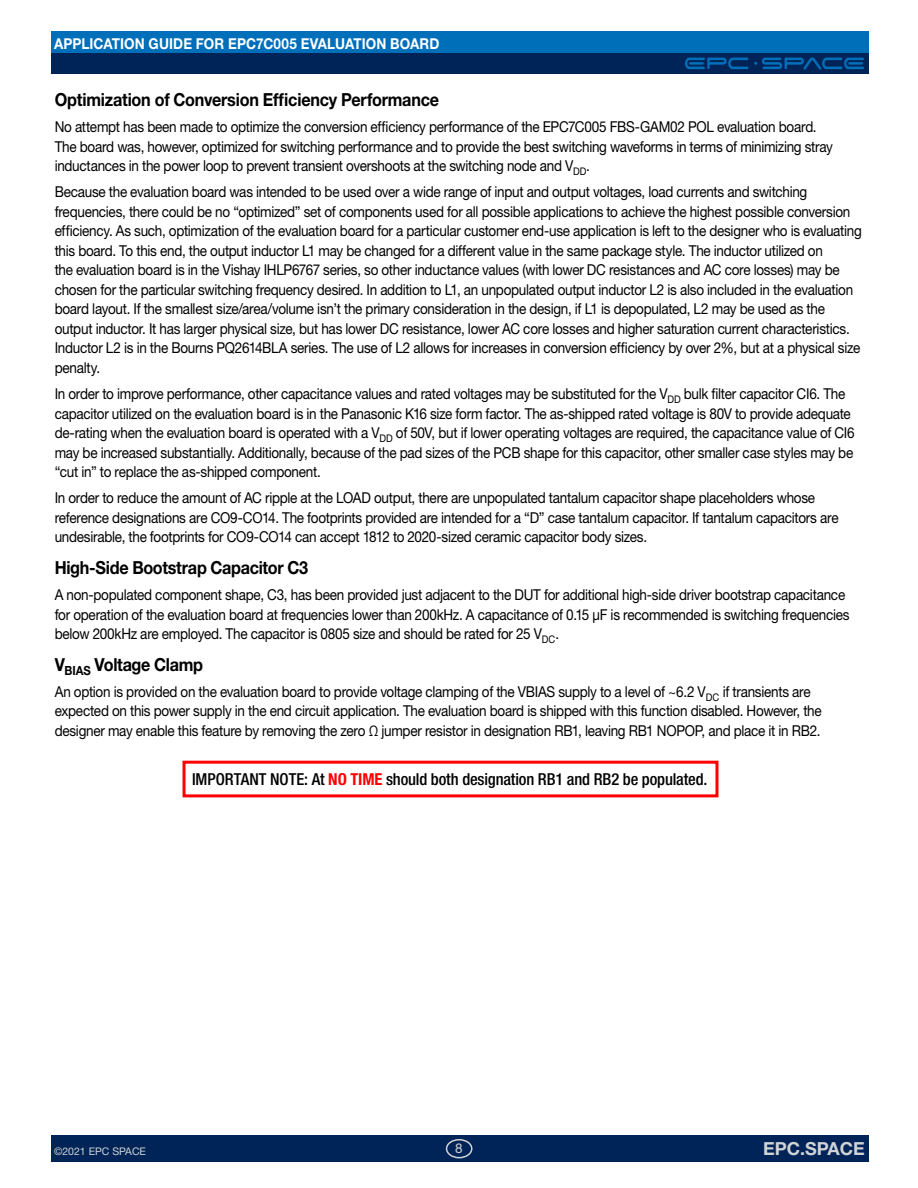
<style>
.page{position:relative;width:918px;height:1188px;background:#fff}
.page>*{position:absolute;margin:0;border:0;box-sizing:border-box;transform-origin:0 0}
.t1{font:700 18px "Helvetica Neue LT Std";letter-spacing:-.015em;color:#000;scale:.9 1}
.t2{font:700 18px "Helvetica Neue LT Std";color:#d1d3d4}
.t3{font:500 condensed 16.5px "Helvetica Neue LT Std";letter-spacing:-.01em;color:#000}
.t4{font:15px/19.5px "Helvetica Neue LT Std";letter-spacing:-.02em;color:#000;scale:.9 1}
.t5{font:700 15px "Helvetica Neue LT Std";letter-spacing:.01em;color:#fff;scale:.9 1}
.t6{font:13.5px "Helvetica Neue LT Std";color:#d1d3d4}
.t7{font:10.5px "Helvetica Neue LT Std";color:#d1d3d4}
.s1{font-weight:700;color:#f00}
</style>
<div class="page">
<div style="left:51px;top:1135px;width:817px;height:27px;background:#002458"></div>
<div style="left:51px;top:50px;width:817px;height:24px;background:#002458"></div>
<div style="left:446px;top:1139px;width:27px;height:19px;border:2px solid #d1d3d4;border-radius:50%"></div>
<svg style="left:685px;top:58px;width:63px;height:11px"></svg>
<svg style="left:754px;top:57px;width:110px;height:13px"></svg>
<div style="left:51px;top:31px;width:817px;height:21px;background:#006fba"></div>
<div style="left:183px;top:761px;width:535px;height:36px;border:3px solid #f00"></div>
<p class="t5" style="left:54px;top:34px;width:430px">APPLICATION GUIDE FOR EPC7C005 EVALUATION BOARD</p>
<p class="t1" style="left:55px;top:88px;width:429px">Optimization of Conversion Efficiency Performance</p>
<p class="t4" style="left:55px;top:117px;width:866px">No attempt has been made to optimize the conversion efficiency performance of the EPC7C005 FBS-GAM02 POL evaluation board.<br>The board was, however, optimized for switching performance and to provide the best switching waveforms in terms of minimizing stray inductances in the power loop to prevent transient overshoots at the switching node and V<sub>DD</sub>.</p>
<p class="t4" style="left:55px;top:182px;width:898px">Because the evaluation board was intended to be used over a wide range of input and output voltages, load currents and switching frequencies, there could be no “optimized” set of components used for all possible applications to achieve the highest possible conversion efficiency. As such, optimization of the evaluation board for a particular customer end-use application is left to the designer who is evaluating this board. To this end, the output inductor L1 may be changed for a different value in the same package style. The inductor utilized on<br>the evaluation board is in the Vishay IHLP6767 series, so other inductance values (with lower DC resistances and AC core losses) may be chosen for the particular switching frequency desired. In addition to L1, an unpopulated output inductor L2 is also included in the evaluation board layout. If the smallest size/area/volume isn’t the primary consideration in the design, if L1 is depopulated, L2 may be used as the output inductor. It has larger physical size, but has lower DC resistance, lower AC core losses and higher saturation current characteristics.<br>Inductor L2 is in the Bourns PQ2614BLA series. The use of L2 allows for increases in conversion efficiency by over 2%, but at a physical size penalty.</p>
<p class="t4" style="left:55px;top:384px;width:890px">In order to improve performance, other capacitance values and rated voltages may be substituted for the V<sub>DD</sub> bulk filter capacitor CI6. The capacitor utilized on the evaluation board is in the Panasonic K16 size form factor. The as-shipped rated voltage is 80V to provide adequate de-rating when the evaluation board is operated with a V<sub>DD</sub> of 50V, but if lower operating voltages are required, the capacitance value of CI6 may be increased substantially. Additionally, because of the pad sizes of the PCB shape for this capacitor, other smaller case styles may be “cut in” to replace the as-shipped component.</p>
<p class="t4" style="left:55px;top:488px;width:872px">In order to reduce the amount of AC ripple at the LOAD output, there are unpopulated tantalum capacitor shape placeholders whose reference designations are CO9-CO14. The footprints provided are intended for a “D” case tantalum capacitor. If tantalum capacitors are undesirable, the footprints for CO9-CO14 can accept 1812 to 2020-sized ceramic capacitor body sizes.</p>
<p class="t1" style="left:55px;top:556px;width:283px">High-Side Bootstrap Capacitor C3</p>
<p class="t4" style="left:55px;top:585px;width:885px">A non-populated component shape, C3, has been provided just adjacent to the DUT for additional high-side driver bootstrap capacitance for operation of the evaluation board at frequencies lower than 200kHz. A capacitance of 0.15 μF is recommended is switching frequencies below 200kHz are employed. The capacitor is 0805 size and should be rated for 25 V<sub>DC</sub>.</p>
<p class="t1" style="left:55px;top:653px;width:166px">V<sub>BIAS</sub> Voltage Clamp</p>
<p class="t4" style="left:55px;top:682px;width:854px">An option is provided on the evaluation board to provide voltage clamping of the VBIAS supply to a level of ~6.2 V<sub>DC</sub> if transients are expected on this power supply in the end circuit application. The evaluation board is shipped with this function disabled. However, the designer may enable this feature by removing the zero Ω jumper resistor in designation RB1, leaving RB1 NOPOP, and place it in RB2.</p>
<p class="t3" style="left:192px;top:769px;width:517px">IMPORTANT NOTE: At <span class="s1">NO TIME</span> should both designation RB1 and RB2 be populated.</p>
<p class="t7" style="left:54px;top:1145px;width:94px">©2021 EPC SPACE</p>
<p class="t6" style="left:455px;top:1141px;width:9px">8</p>
<p class="t2" style="left:763px;top:1138px;width:103px">EPC.SPACE</p>
</div>
